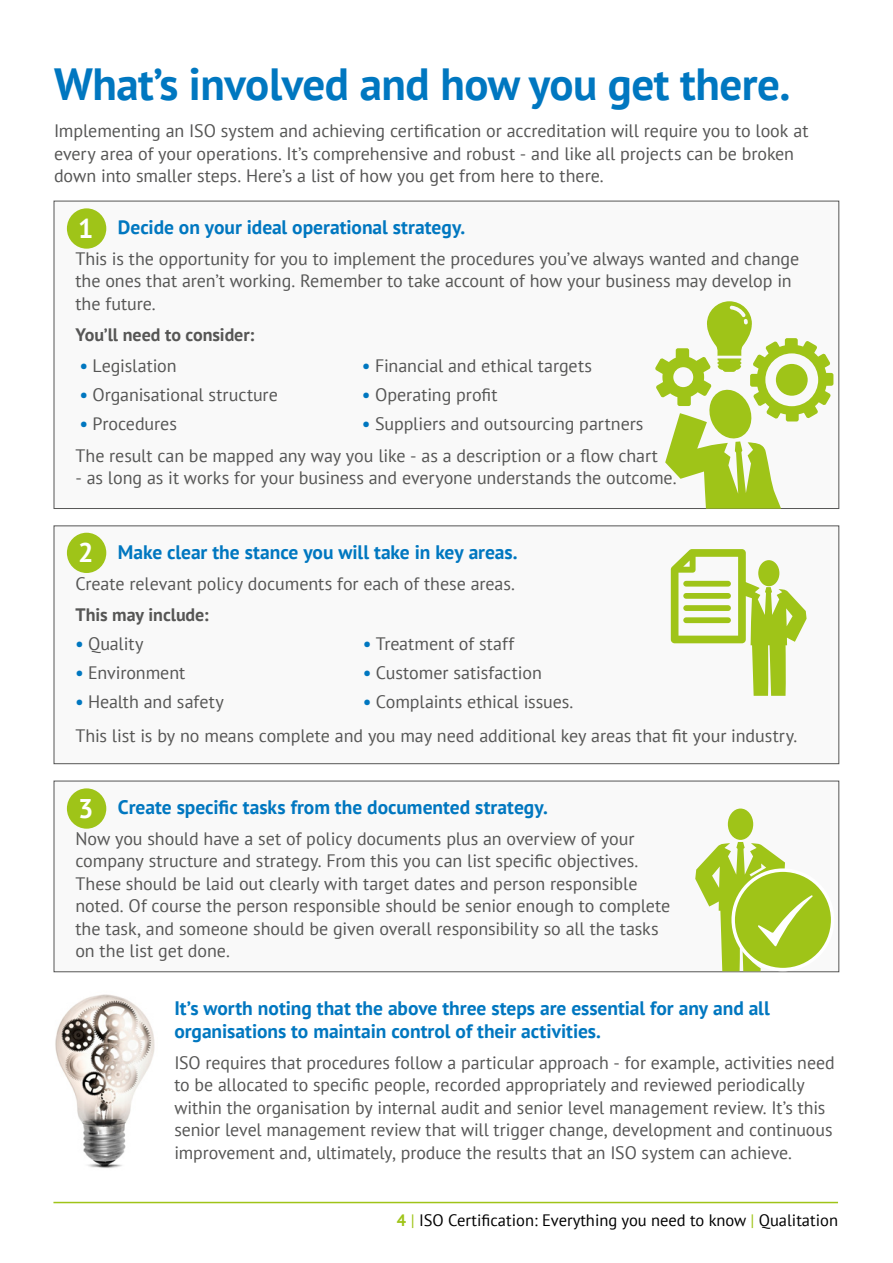
<style>
.page{position:relative;width:893px;height:1263px;background:#fff}
.page>*{position:absolute;margin:0;border:0;box-sizing:border-box;transform-origin:0 0}
.t1{font:700 45px "PT Sans";letter-spacing:-.01em;color:#0077c0}
.t2{font:700 27px "PT Sans";color:#fff}
.t3{font:700 19.5px/22.5px "PT Sans";color:#0077c0}
.t4{font:18px/22.5px "PT Sans";letter-spacing:-.005em;color:#565655}
.t5{font:700 18px "PT Sans";color:#565655}
.t6{font:16.5px "PT Sans";color:#000}
.s1{font-weight:700;color:#0077c0}
.s2{font-weight:700;color:#9fc418}
.s3{color:#9fc418}
</style>
<div class="page">
<hr style="left:53px;top:1202px;width:785px;height:1px;background:#9fc418">
<img style="left:55px;top:994px;width:100px;height:174px">
<div style="left:54px;top:201px;width:785px;height:307px;background:#f9f9f9"></div>
<svg style="left:655px;top:301px;width:178px;height:208px"></svg>
<div style="left:776px;top:364px;width:32px;height:32px;background:#9fc418;border-radius:50%"></div>
<div style="left:67px;top:208px;width:39px;height:41px;background:#9fc418;border-radius:50%"></div>
<div style="left:54px;top:526px;width:785px;height:238px;background:#f9f9f9"></div>
<div style="left:54px;top:526px;width:785px;height:238px;border:1px solid #565655"></div>
<svg style="left:671px;top:549px;width:136px;height:147px"></svg>
<div style="left:683px;top:581px;width:48px;height:6px;background:#9fc418;border-radius:3px"></div>
<div style="left:683px;top:593px;width:48px;height:6px;background:#9fc418;border-radius:3px"></div>
<div style="left:683px;top:605px;width:48px;height:6px;background:#9fc418;border-radius:3px"></div>
<div style="left:683px;top:617px;width:48px;height:6px;background:#9fc418;border-radius:3px"></div>
<div style="left:67px;top:533px;width:39px;height:40px;background:#9fc418;border-radius:50%"></div>
<div style="left:54px;top:781px;width:785px;height:191px;background:#f9f9f9"></div>
<div style="left:54px;top:781px;width:785px;height:191px;border:1px solid #565655"></div>
<div style="left:728px;top:808px;width:25px;height:32px;background:#9fc418;border-radius:50%"></div>
<svg style="left:733px;top:870px;width:100px;height:99px"></svg>
<svg style="left:695px;top:842px;width:118px;height:129px"></svg>
<div style="left:67px;top:788px;width:39px;height:41px;background:#9fc418;border-radius:50%"></div>
<h1 class="t1" style="left:54px;top:54px;width:738px">What’s involved and how you get there.</h1>
<p class="t4" style="left:54px;top:119px;width:756px">Implementing an ISO system and achieving certification or accreditation will require you to look at every area of your operations. It’s comprehensive and robust - and like all projects can be broken down into smaller steps. Here’s a list of how you get from here to there.</p>
<h2 class="t2" style="left:78px;top:210px;width:17px">1</h2>
<p class="t3" style="left:118px;top:215px;width:349px">Decide on your ideal operational strategy.</p>
<p class="t4" style="left:75px;top:247px;width:725px">This is the opportunity for you to implement the procedures you’ve always wanted and change the ones that aren’t working. Remember to take account of how your business may develop in the future.</p>
<p class="t5" style="left:75px;top:322px;width:180px">You’ll need to consider:</p>
<p class="t4" style="left:80px;top:354px;width:99px"><span class="s1">•</span> Legislation</p>
<p class="t4" style="left:80px;top:383px;width:200px"><span class="s1">•</span> Organisational structure</p>
<p class="t4" style="left:80px;top:412px;width:99px"><span class="s1">•</span> Procedures</p>
<p class="t4" style="left:362px;top:354px;width:231px"><span class="s1">•</span> Financial and ethical targets</p>
<p class="t4" style="left:362px;top:383px;width:137px"><span class="s1">•</span> Operating profit</p>
<p class="t4" style="left:362px;top:412px;width:283px"><span class="s1">•</span> Suppliers and outsourcing partners</p>
<p class="t4" style="left:75px;top:444px;width:584px">The result can be mapped any way you like - as a description or a flow chart</p>
<p class="t4" style="left:75px;top:466px;width:603px">- as long as it works for your business and everyone understands the outcome.</p>
<h2 class="t2" style="left:78px;top:535px;width:17px">2</h2>
<p class="t3" style="left:118px;top:540px;width:401px">Make clear the stance you will take in key areas.</p>
<p class="t4" style="left:75px;top:572px;width:441px">Create relevant policy documents for each of these areas.</p>
<p class="t5" style="left:75px;top:602px;width:135px">This may include:</p>
<p class="t4" style="left:75px;top:632px;width:70px"><span class="s1">•</span> Quality</p>
<p class="t4" style="left:75px;top:661px;width:111px"><span class="s1">•</span> Environment</p>
<p class="t4" style="left:75px;top:690px;width:150px"><span class="s1">•</span> Health and safety</p>
<p class="t4" style="left:363px;top:632px;width:153px"><span class="s1">•</span> Treatment of staff</p>
<p class="t4" style="left:363px;top:661px;width:180px"><span class="s1">•</span> Customer satisfaction</p>
<p class="t4" style="left:363px;top:690px;width:212px"><span class="s1">•</span> Complaints ethical issues.</p>
<p class="t4" style="left:75px;top:724px;width:723px">This list is by no means complete and you may need additional key areas that fit your industry.</p>
<h2 class="t2" style="left:78px;top:790px;width:17px">3</h2>
<p class="t3" style="left:118px;top:795px;width:431px">Create specific tasks from the documented strategy.</p>
<p class="t4" style="left:75px;top:827px;width:596px">Now you should have a set of policy documents plus an overview of your company structure and strategy. From this you can list specific objectives.<br>These should be laid out clearly with target dates and person responsible noted. Of course the person responsible should be senior enough to complete the task, and someone should be given overall responsibility so all the tasks on the list get done.</p>
<p class="t3" style="left:174px;top:996px;width:597px">It’s worth noting that the above three steps are essential for any and all organisations to maintain control of their activities.</p>
<p class="t4" style="left:174px;top:1050px;width:662px">ISO requires that procedures follow a particular approach - for example, activities need to be allocated to specific people, recorded appropriately and reviewed periodically within the organisation by internal audit and senior level management review. It’s this senior level management review that will trigger change, development and continuous improvement and, ultimately, produce the results that an ISO system can achieve.</p>
<p class="t6" style="left:397px;top:1209px;width:443px"><span class="s2">4</span> <span class="s3">|</span> ISO Certification: Everything you need to know <span class="s3">|</span> Qualitation</p>
</div>
